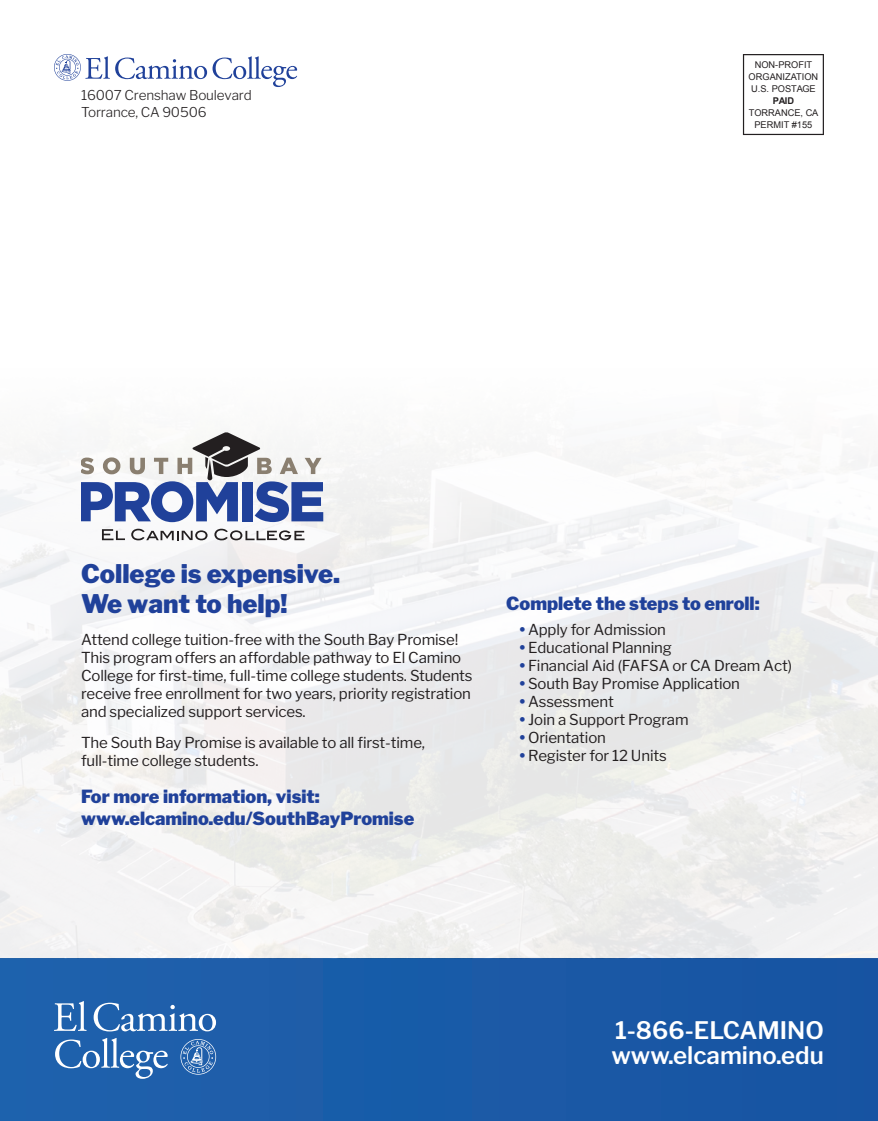
<style>
.page{position:relative;width:878px;height:1121px;background:#fff}
.page>*{position:absolute;margin:0;border:0;box-sizing:border-box;transform-origin:0 0}
.t1{font:900 25.5px/30px "Libre Franklin";color:#20419a}
.t2{font:600 24px/25.5px "Libre Franklin";color:#fff}
.t3{font:900 18px/22.5px "Libre Franklin";color:#20419a}
.t4{font:15px/18px "Libre Franklin";letter-spacing:-.01em;color:#231f20}
.t5{font:300 13.5px/16.5px "Libre Franklin";letter-spacing:-.01em;color:#231f20}
.t6{font:9.3px/12.1px "Arial";color:#231f20;text-align:center}
.s1{font-weight:700}
.s2{font-weight:900;color:#20419a}
</style>
<div class="page">
<div style="left:0;top:958px;width:878px;height:162px;background:#1a5ba8"></div>
<svg style="left:180px;top:1039px;width:36px;height:35px"></svg>
<svg style="left:54px;top:1001px;width:33px;height:29px"></svg>
<svg style="left:94px;top:1002px;width:122px;height:29px"></svg>
<svg style="left:55px;top:1038px;width:113px;height:40px"></svg>
<svg style="left:742px;top:54px;width:82px;height:81px"></svg>
<svg style="left:54px;top:54px;width:243px;height:33px"></svg>
<img style="left:0;top:393px;width:878px;height:187px">
<svg style="left:81px;top:432px;width:242px;height:90px"></svg>
<svg style="left:102px;top:529px;width:23px;height:11px"></svg>
<svg style="left:131px;top:528px;width:76px;height:12px"></svg>
<svg style="left:214px;top:528px;width:90px;height:12px"></svg>
<p class="t5" style="left:81px;top:87px;width:172px">16007 Crenshaw Boulevard<br>Torrance, CA 90506</p>
<p class="t6" style="left:748px;top:58px;width:71px">NON-PROFIT<br>ORGANIZATION<br>U.S. POSTAGE<br><span class="s1">PAID<br></span>TORRANCE, CA<br>PERMIT #155</p>
<p class="t1" style="left:81px;top:559px;width:261px">College is expensive.<br>We want to help!</p>
<p class="t4" style="left:81px;top:630px;width:393px">Attend college tuition-free with the South Bay Promise!<br>This program offers an affordable pathway to El Camino College for first-time, full-time college students. Students receive free enrollment for two years, priority registration and specialized support services.</p>
<p class="t4" style="left:81px;top:734px;width:345px">The South Bay Promise is available to all first-time, full-time college students.</p>
<p class="t3" style="left:81px;top:784px;width:335px">For more information, visit: www.elcamino.edu/SouthBayPromise</p>
<p class="t3" style="left:506px;top:592px;width:255px">Complete the steps to enroll:</p>
<p class="t4" style="left:519px;top:621px;width:148px"><span class="s2">•</span> Apply for Admission</p>
<p class="t4" style="left:519px;top:639px;width:154px"><span class="s2">•</span> Educational Planning</p>
<p class="t4" style="left:519px;top:657px;width:274px"><span class="s2">•</span> Financial Aid (FAFSA or CA Dream Act)</p>
<p class="t4" style="left:519px;top:675px;width:222px"><span class="s2">•</span> South Bay Promise Application</p>
<p class="t4" style="left:519px;top:693px;width:96px"><span class="s2">•</span> Assessment</p>
<p class="t4" style="left:519px;top:711px;width:170px"><span class="s2">•</span> Join a Support Program</p>
<p class="t4" style="left:519px;top:729px;width:88px"><span class="s2">•</span> Orientation</p>
<p class="t4" style="left:519px;top:747px;width:148px"><span class="s2">•</span> Register for 12 Units</p>
<p class="t2" style="left:611px;top:1017px;width:214px">1-866-ELCAMINO www.elcamino.edu</p>
</div>
